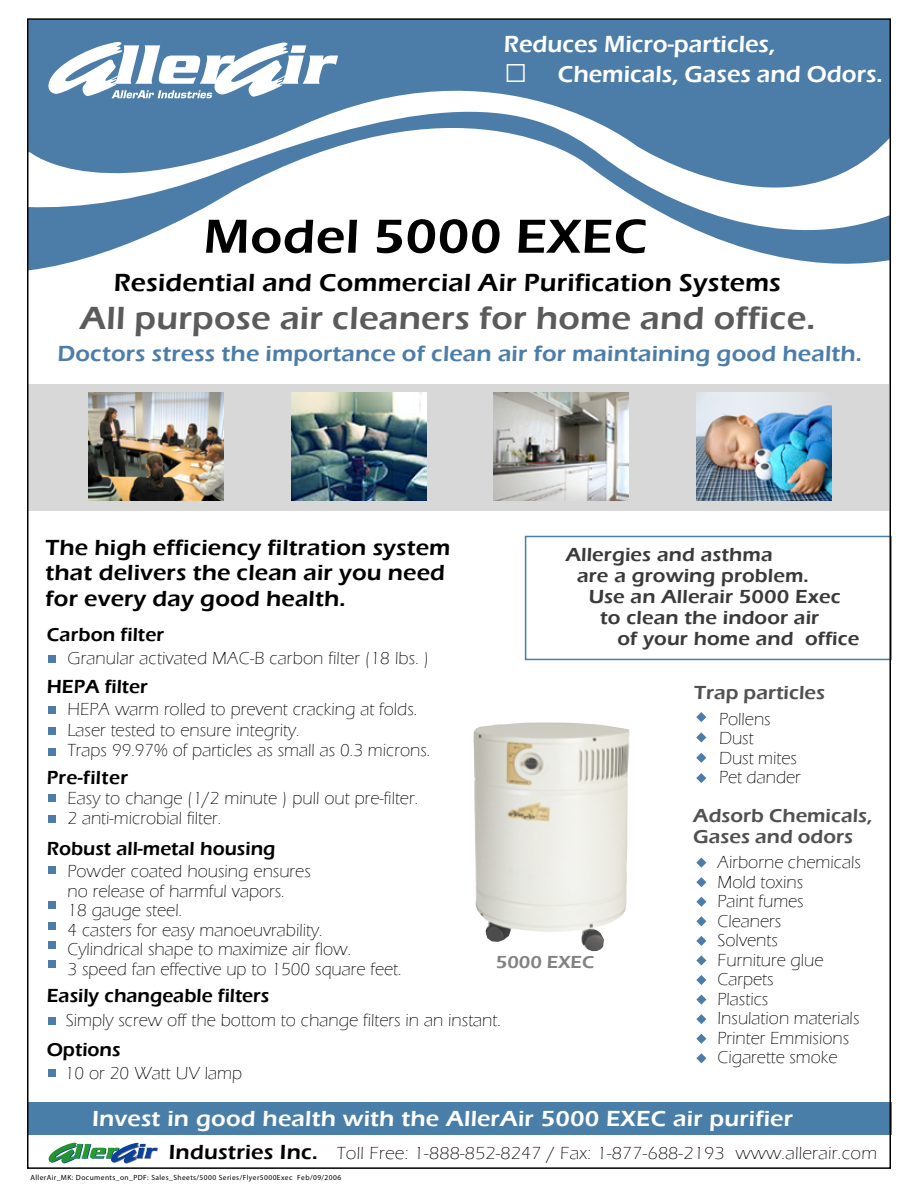
<style>
.page{position:relative;width:918px;height:1188px;background:#fff}
.page>*{position:absolute;margin:0;border:0;box-sizing:border-box;transform-origin:0 0}
.t1{font:600 49.5px "Eras ITC";letter-spacing:.01em;color:#000;scale:1.05 1}
.t2{font:600 33px "Eras ITC";letter-spacing:.01em;color:#5b5b5b;scale:1.05 1}
.t3{font:600 25.5px "Eras ITC";letter-spacing:.01em;color:#000;scale:1.05 1}
.t4{font:600 24px/30px "Eras ITC";color:#fff}
.t5{font:600 22.5px/25.5px "Eras ITC";letter-spacing:.01em;color:#000;scale:1.05 1}
.t6{font:600 22.5px "Eras ITC";letter-spacing:.01em;color:#4c7da9;scale:1.05 1}
.t7{font:600 22.5px "Eras ITC";letter-spacing:.01em;color:#fff;scale:1.05 1}
.t8{font:600 19.5px "Eras ITC";letter-spacing:.005em;color:#3a3a3a;scale:1.05 1}
.t9{font:600 19.5px "Eras ITC";color:#000}
.t10{font:600 19.5px/21px "Eras ITC";color:#515151;scale:1.05 1}
.t11{font:600 19.5px "Eras ITC";letter-spacing:.02em;color:#000}
.t12{font:300 18px/19.5px "Eras ITC";color:#000}
.t13{font:300 18px "Eras ITC";color:#000;scale:1.05 1}
.t14{font:600 18px "Eras ITC";color:#828282;scale:1.05 1}
.t15{font:7.5px "Myriad";letter-spacing:.055em;color:#000}
.s1{font-weight:600;font-size:21px}
</style>
<div class="page">
<img style="left:473px;top:722px;width:157px;height:229px">
<div style="left:30px;top:21px;width:858px;height:48px;background:#4c7da9"></div>
<svg style="left:30px;top:69px;width:858px;height:202px"></svg>
<svg style="left:45px;top:42px;width:293px;height:56px"></svg>
<div style="left:29px;top:1103px;width:863px;height:32px;background:#497ea9"></div>
<div style="left:28px;top:384px;width:861px;height:127px;background:#d8d8d8"></div>
<svg style="left:48px;top:1143px;width:110px;height:21px"></svg>
<div style="left:48px;top:706px;width:7px;height:8px;background:#4c7da9"></div>
<div style="left:48px;top:727px;width:7px;height:7px;background:#4c7da9"></div>
<div style="left:48px;top:748px;width:7px;height:7px;background:#4c7da9"></div>
<div style="left:48px;top:815px;width:7px;height:7px;background:#4c7da9"></div>
<div style="left:48px;top:867px;width:7px;height:7px;background:#4c7da9"></div>
<div style="left:48px;top:922px;width:7px;height:7px;background:#4c7da9"></div>
<div style="left:48px;top:961px;width:7px;height:7px;background:#4c7da9"></div>
<div style="left:48px;top:942px;width:7px;height:7px;background:#4c7da9"></div>
<div style="left:48px;top:656px;width:7px;height:7px;background:#4c7da9"></div>
<div style="left:48px;top:1017px;width:7px;height:8px;background:#4c7da9"></div>
<div style="left:48px;top:794px;width:7px;height:8px;background:#4c7da9"></div>
<div style="left:48px;top:902px;width:7px;height:7px;background:#4c7da9"></div>
<div style="left:48px;top:1069px;width:7px;height:7px;background:#4c7da9"></div>
<svg style="left:696px;top:712px;width:10px;height:10px"></svg>
<svg style="left:696px;top:732px;width:10px;height:10px"></svg>
<svg style="left:696px;top:753px;width:10px;height:10px"></svg>
<svg style="left:696px;top:773px;width:10px;height:10px"></svg>
<svg style="left:696px;top:858px;width:10px;height:10px"></svg>
<svg style="left:696px;top:877px;width:10px;height:10px"></svg>
<svg style="left:696px;top:897px;width:10px;height:10px"></svg>
<svg style="left:696px;top:916px;width:10px;height:10px"></svg>
<svg style="left:696px;top:936px;width:10px;height:10px"></svg>
<svg style="left:696px;top:955px;width:10px;height:10px"></svg>
<svg style="left:696px;top:975px;width:10px;height:10px"></svg>
<svg style="left:696px;top:995px;width:10px;height:10px"></svg>
<svg style="left:696px;top:1014px;width:10px;height:10px"></svg>
<svg style="left:696px;top:1034px;width:10px;height:10px"></svg>
<svg style="left:696px;top:1053px;width:10px;height:10px"></svg>
<div style="left:525px;top:536px;width:367px;height:124px;border:2px solid #497ea9"></div>
<img style="left:696px;top:392px;width:135px;height:108px">
<img style="left:291px;top:392px;width:135px;height:108px">
<img style="left:89px;top:392px;width:135px;height:108px">
<img style="left:494px;top:392px;width:135px;height:108px">
<h3 class="t4" style="left:558px;top:29px;width:326px;text-indent:-54px">Reduces Micro-particles,<br>Chemicals, Gases and Odors.</h3>
<h1 class="t1" style="left:204px;top:208px;width:424px">Model 5000 EXEC</h1>
<h3 class="t3" style="left:114px;top:269px;width:637px">Residential and Commercial Air Purification Systems</h3>
<h2 class="t2" style="left:80px;top:299px;width:702px">All purpose air cleaners for home and office.</h2>
<p class="t6" style="left:57px;top:341px;width:768px">Doctors stress the importance of clean air for maintaining good health.</p>
<p class="t5" style="left:46px;top:535px;width:387px">The high efficiency filtration system that delivers the clean air you need for every day good health.</p>
<p class="t8" style="left:566px;top:544px;width:199px">Allergies and asthma</p>
<p class="t8" style="left:577px;top:565px;width:222px">are a growing problem.</p>
<p class="t8" style="left:589px;top:586px;width:242px">Use an Allerair 5000 Exec</p>
<p class="t8" style="left:600px;top:607px;width:210px">to clean the indoor air</p>
<p class="t8" style="left:617px;top:628px;width:232px">of your home and office</p>
<p class="t9" style="left:47px;top:624px;width:119px">Carbon filter</p>
<p class="t12" style="left:67px;top:649px;width:363px">Granular activated MAC-B carbon filter (18 lbs. )</p>
<p class="t9" style="left:47px;top:676px;width:102px">HEPA filter</p>
<p class="t12" style="left:67px;top:699px;width:364px;line-height:20.7px">HEPA warm rolled to prevent cracking at folds.<br>Laser tested to ensure integrity.<br>Traps 99.97% of particles as small as 0.3 microns.</p>
<p class="t11" style="left:47px;top:767px;width:83px">Pre-filter</p>
<p class="t12" style="left:67px;top:789px;width:352px">Easy to change (1/2 minute ) pull out pre-filter.<br>2 anti-microbial filter.</p>
<p class="t10" style="left:694px;top:682px;width:126px">Trap particles</p>
<p class="t12" style="left:719px;top:709px;width:83px">Pollens<br>Dust<br>Dust mites<br>Pet dander</p>
<p class="t10" style="left:693px;top:805px;width:172px">Adsorb Chemicals,<br>Gases and odors</p>
<p class="t9" style="left:47px;top:837px;width:230px">Robust all-metal housing</p>
<p class="t12" style="left:718px;top:853px;width:145px">Airborne chemicals<br>Mold toxins<br>Paint fumes<br>Cleaners<br>Solvents<br>Furniture glue<br>Carpets<br>Plastics<br>Insulation materials<br>Printer Emmisions<br>Cigarette smoke</p>
<p class="t12" style="left:67px;top:862px;width:336px">Powder coated housing ensures<br>no release of harmful vapors.<br>18 gauge steel.<br>4 casters for easy manoeuvrability.<br>Cylindrical shape to maximize air flow.<br>3 speed fan effective up to 1500 square feet.</p>
<p class="t14" style="left:496px;top:952px;width:95px">5000 EXEC</p>
<p class="t9" style="left:47px;top:984px;width:224px">Easily changeable filters</p>
<p class="t9" style="left:47px;top:1038px;width:75px">Options</p>
<p class="t12" style="left:66px;top:1010px;width:437px">Simply screw off the bottom to change filters in an instant.</p>
<p class="t12" style="left:65px;top:1064px;width:179px">10 or 20 Watt UV lamp</p>
<p class="t7" style="left:92px;top:1106px;width:669px">Invest in good health with the AllerAir 5000 EXEC air purifier</p>
<p class="t13" style="left:169px;top:1144px;width:676px"><span class="s1">Industries Inc.</span> Toll Free: 1-888-852-8247 / Fax: 1-877-688-2193 www.allerair.com</p>
<p class="t15" style="left:30px;top:1173px;width:312px">AllerAir_MK: Documents_on_PDF: Sales_Sheets/5000 Series/Flyer5000Exec Feb/09/2006</p>
</div>
